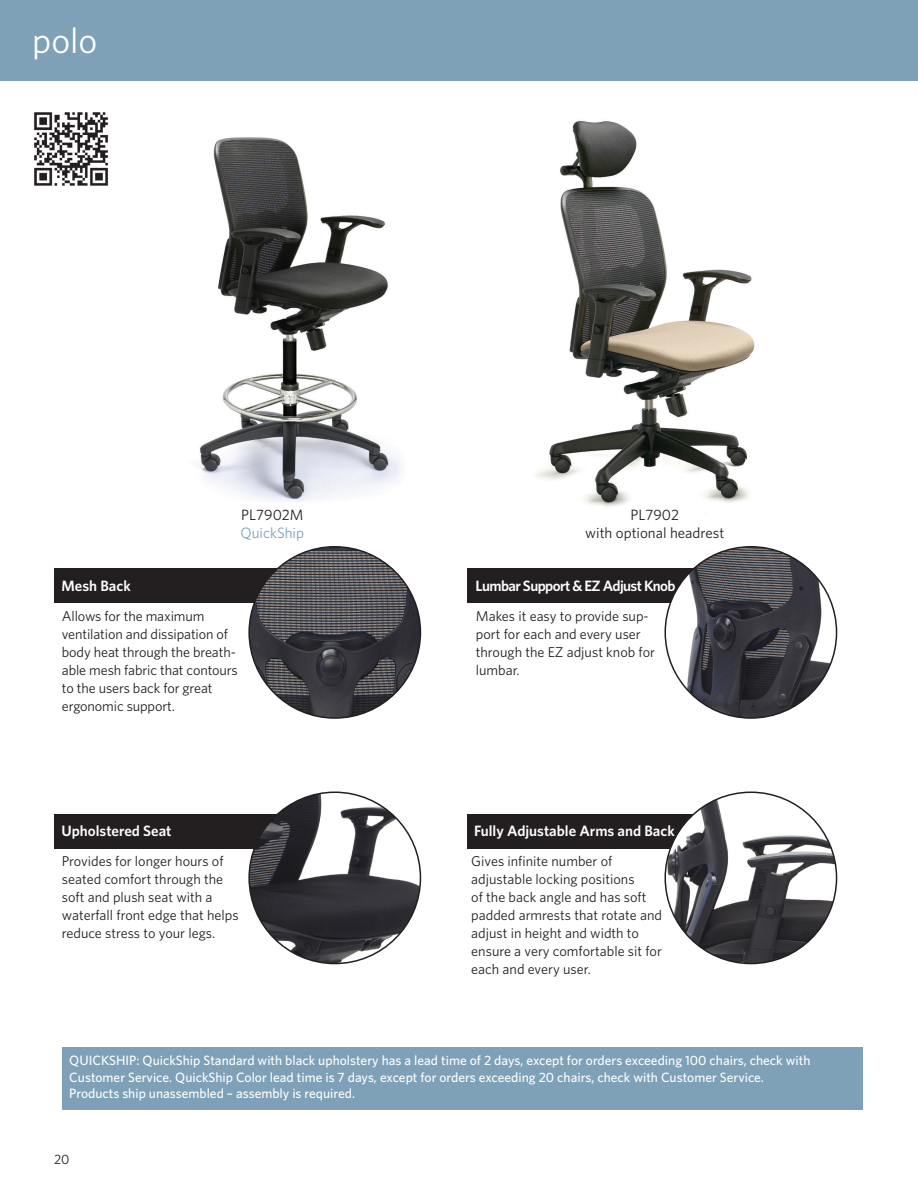
<style>
.page{position:relative;width:918px;height:1188px;background:#fff}
.page>*{position:absolute;margin:0;border:0;box-sizing:border-box;transform-origin:0 0}
.t1{font:36px "Whitney";color:#fff}
.Inset_Heads{font:600 15px "Whitney";color:#fff}
.t2{font:15px "Whitney";color:#231f20}
.Inset_Heads-2{font:600 15px "Whitney";letter-spacing:-.04em;color:#fff}
.t3{font:15px "Whitney";color:#7ea1b7}
.Inset_Text{font:14.25px/18px "Whitney";color:#231f20}
.t4{font:500 13.5px/16.2px "Whitney";color:#fff}
.t5{font:13.5px "Whitney";color:#231f20}
</style>
<div class="page">
<div style="left:0;top:0;width:918px;height:81px;background:#7ea1b7"></div>
<div style="left:54px;top:814px;width:240px;height:35px;background:#231f20"></div>
<div style="left:54px;top:568px;width:240px;height:35px;background:#231f20"></div>
<div style="left:468px;top:814px;width:240px;height:35px;background:#231f20"></div>
<div style="left:468px;top:568px;width:240px;height:35px;background:#231f20"></div>
<img style="left:200px;top:137px;width:200px;height:365px">
<img style="left:536px;top:120px;width:219px;height:387px">
<img style="left:665px;top:792px;width:172px;height:172px;border-radius:86px">
<img style="left:665px;top:547px;width:172px;height:171px;border-radius:86px">
<img style="left:249px;top:792px;width:171px;height:172px;border-radius:86px">
<img style="left:249px;top:547px;width:171px;height:171px;border-radius:86px">
<div style="left:62px;top:1048px;width:801px;height:62px;background:#7ea1b7"></div>
<div style="left:62px;top:1047px;width:801px;height:47px;background:#7ea1b7"></div>
<img style="left:34px;top:112px;width:75px;height:74px">
<p class="t1" style="left:32px;top:19px;width:67px">polo</p>
<p class="t2" style="left:241px;top:506px;width:64px">PL7902M</p>
<p class="t3" style="left:241px;top:524px;width:65px">QuickShip</p>
<p class="Inset_Heads" style="left:62px;top:577px;width:71px">Mesh Back</p>
<p class="Inset_Text" style="left:62px;top:607px;width:177px">Allows for the maximum ventilation and dissipation of body heat through the breath&shy;able mesh fabric that contours to the users back for great ergonomic support.</p>
<p class="Inset_Heads" style="left:62px;top:821px;width:112px">Upholstered Seat</p>
<p class="Inset_Text" style="left:62px;top:852px;width:178px">Provides for longer hours of seated comfort through the soft and plush seat with a waterfall front edge that helps reduce stress to your legs.</p>
<p class="t2" style="left:630px;top:506px;width:50px">PL7902</p>
<p class="t2" style="left:585px;top:524px;width:141px">with optional headrest</p>
<p class="Inset_Heads-2" style="left:476px;top:577px;width:202px">Lumbar Support &amp; EZ Adjust Knob</p>
<p class="Inset_Text" style="left:476px;top:607px;width:181px">Makes it easy to provide sup&shy;port for each and every user through the EZ adjust knob for lumbar.</p>
<p class="Inset_Heads" style="left:474px;top:821px;width:202px">Fully Adjustable Arms and Back</p>
<p class="Inset_Text" style="left:471px;top:852px;width:192px">Gives infinite number of adjustable locking positions<br>of the back angle and has soft padded armrests that rotate and adjust in height and width to ensure a very comfortable sit for each and every user.</p>
<p class="t4" style="left:69px;top:1052px;width:743px">QUICKSHIP: QuickShip Standard with black upholstery has a lead time of 2 days, except for orders exceeding 100 chairs, check with<br>Customer Service. QuickShip Color lead time is 7 days, except for orders exceeding 20 chairs, check with Customer Service.</p>
<p class="t4" style="left:69px;top:1085px;width:287px">Products ship unassembled – assembly is required.</p>
<p class="t5" style="left:54px;top:1151px;width:17px">20</p>
</div>
